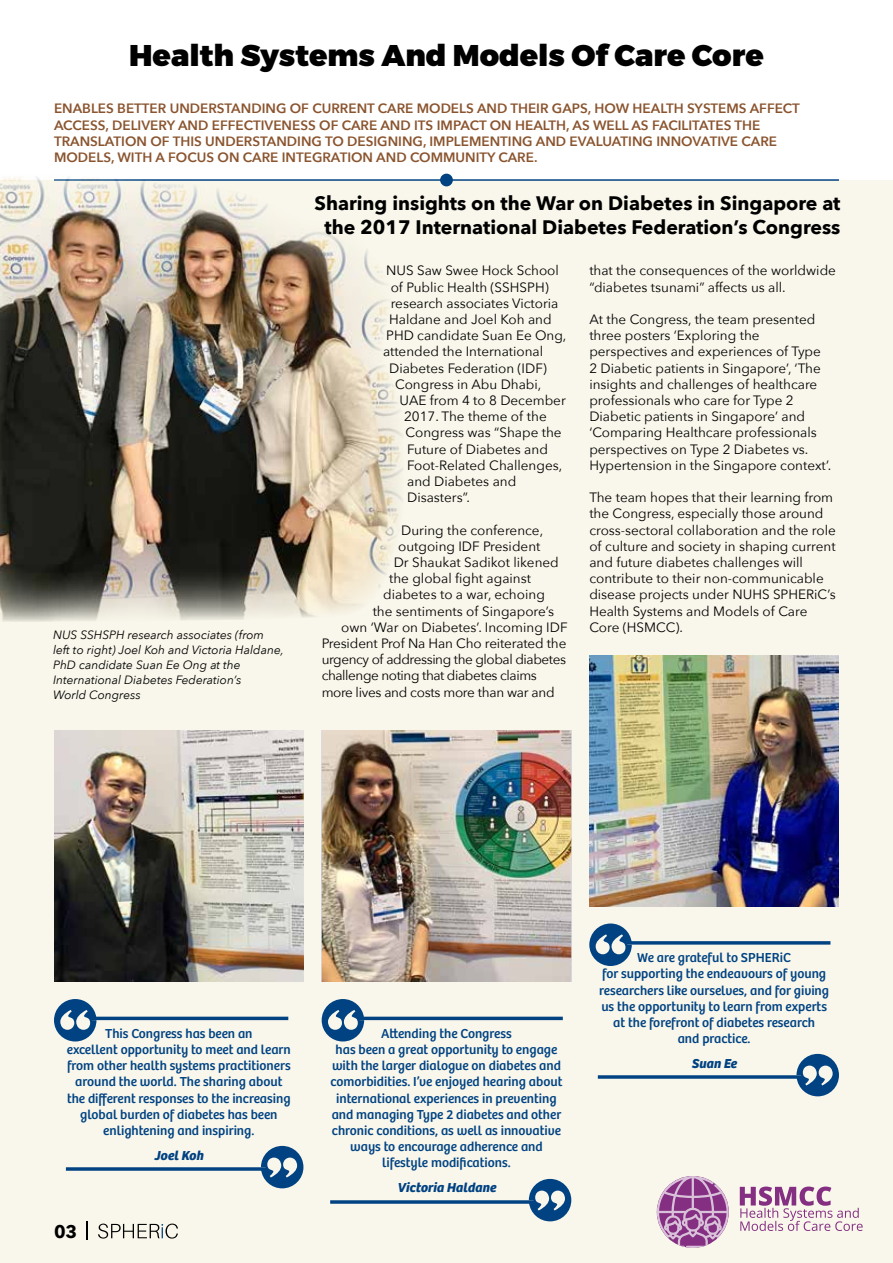
<style>
.page{position:relative;width:893px;height:1263px;background:#fff}
.page>*{position:absolute;margin:0;border:0;box-sizing:border-box;transform-origin:0 0}
.t1{font:900 30px "Montserrat";color:#000}
.t2{font:700 19.5px/24px "Avenir Next";color:#000;text-align:center}
.t3{font:700 18px "Avenir Next";color:#000}
.t4{font:13.5px/16.2px "Avenir Next";color:#000}
.t5{font:13.5px/16.2px "Bree";color:#004282;text-align:center}
.t6{font:600 13.5px/16.2px "Avenir Next";color:#8a542e}
.t7{font:13.5px "Avenir Next";letter-spacing:-.03em;color:#000}
.t8{font:13.5px "Avenir Next";letter-spacing:-.02em;color:#000}
.t9{font:italic 700 13.5px "Bree";color:#004282}
.t10{font:italic 12px/15px "Avenir Next";color:#000}
</style>
<div class="page">
<div style="left:0;top:181px;width:893px;height:1082px;background:#f9f7eb"></div>
<hr style="left:54px;top:179px;width:785px;height:2px;background:#004282">
<img style="left:322px;top:731px;width:249px;height:251px">
<img style="left:589px;top:656px;width:250px;height:251px">
<img style="left:54px;top:731px;width:250px;height:251px">
<div style="left:440px;top:174px;width:13px;height:12px;background:#004282;border-radius:50%"></div>
<svg style="left:657px;top:1176px;width:72px;height:72px"></svg>
<svg style="left:740px;top:1186px;width:123px;height:45px"></svg>
<img style="left:0;top:177px;width:404px;height:445px">
<svg style="left:54px;top:999px;width:234px;height:42px"></svg>
<svg style="left:66px;top:1146px;width:237px;height:42px"></svg>
<svg style="left:589px;top:923px;width:241px;height:43px"></svg>
<svg style="left:598px;top:1054px;width:241px;height:42px"></svg>
<svg style="left:322px;top:999px;width:241px;height:42px"></svg>
<svg style="left:330px;top:1179px;width:241px;height:42px"></svg>
<svg style="left:86px;top:1221px;width:1px;height:18px"></svg>
<svg style="left:98px;top:1223px;width:80px;height:15px"></svg>
<h1 class="t1" style="left:129px;top:37px;width:636px">Health Systems And Models Of Care Core</h1>
<p class="t6" style="left:54px;top:100px;width:747px">ENABLES BETTER UNDERSTANDING OF CURRENT CARE MODELS AND THEIR GAPS, HOW HEALTH SYSTEMS AFFECT ACCESS, DELIVERY AND EFFECTIVENESS OF CARE AND ITS IMPACT ON HEALTH, AS WELL AS FACILITATES THE TRANSLATION OF THIS UNDERSTANDING TO DESIGNING, IMPLEMENTING AND EVALUATING INNOVATIVE CARE MODELS, WITH A FOCUS ON CARE INTEGRATION AND COMMUNITY CARE.</p>
<p class="t10" style="left:53px;top:627px;width:232px">NUS SSHSPH research associates (from<br>left to right) Joel Koh and Victoria Haldane, PhD candidate Suan Ee Ong at the International Diabetes Federation’s<br>World Congress</p>
<h2 class="t2" style="left:315px;top:191px;width:527px">Sharing insights on the War on Diabetes in Singapore at the 2017 International Diabetes Federation’s Congress</h2>
<p class="t4" style="left:386px;top:262px;width:174px">NUS Saw Swee Hock School</p>
<p class="t4" style="left:391px;top:278px;width:160px">of Public Health (SSHSPH)</p>
<p class="t4" style="left:391px;top:294px;width:169px">research associates Victoria</p>
<p class="t4" style="left:389px;top:311px;width:164px">Haldane and Joel Koh and</p>
<p class="t4" style="left:386px;top:327px;width:182px">PHD candidate Suan Ee Ong,</p>
<p class="t4" style="left:383px;top:343px;width:162px">attended the International</p>
<p class="t4" style="left:389px;top:359px;width:159px">Diabetes Federation (IDF)</p>
<p class="t4" style="left:395px;top:375px;width:148px">Congress in Abu Dhabi,</p>
<p class="t4" style="left:400px;top:392px;width:168px">UAE from 4 to 8 December</p>
<p class="t4" style="left:404px;top:408px;width:144px">2017. The theme of the</p>
<p class="t4" style="left:406px;top:424px;width:157px">Congress was “Shape the</p>
<p class="t4" style="left:407px;top:440px;width:142px">Future of Diabetes and</p>
<p class="t4" style="left:407px;top:456px;width:157px">Foot-Related Challenges,</p>
<p class="t4" style="left:407px;top:473px;width:111px">and Diabetes and</p>
<p class="t4" style="left:407px;top:489px;width:64px">Disasters”.</p>
<p class="t4" style="left:401px;top:521px;width:144px">During the conference,</p>
<p class="t4" style="left:398px;top:537px;width:144px">outgoing IDF President</p>
<p class="t4" style="left:394px;top:554px;width:167px">Dr Shaukat Sadikot likened</p>
<p class="t4" style="left:389px;top:570px;width:143px">the global fight against</p>
<p class="t4" style="left:383px;top:586px;width:163px">diabetes to a war, echoing</p>
<p class="t4" style="left:373px;top:602px;width:183px">the sentiments of Singapore’s</p>
<p class="t4" style="left:341px;top:618px;width:228px">own ‘War on Diabetes’. Incoming IDF</p>
<p class="t4" style="left:322px;top:635px;width:246px">President Prof Na Han Cho reiterated the</p>
<p class="t7" style="left:322px;top:648px;width:246px">urgency of addressing the global diabetes</p>
<p class="t7" style="left:322px;top:664px;width:217px">challenge noting that diabetes claims</p>
<p class="t8" style="left:322px;top:681px;width:234px">more lives and costs more than war and</p>
<p class="t4" style="left:589px;top:262px;width:248px">that the consequences of the worldwide “diabetes tsunami” affects us all.</p>
<p class="t4" style="left:589px;top:311px;width:244px">At the Congress, the team presented three posters ‘Exploring the perspectives and experiences of Type 2 Diabetic patients in Singapore’, ‘The insights and challenges of healthcare professionals who care for Type 2<br>Diabetic patients in Singapore’ and ‘Comparing Healthcare professionals perspectives on Type 2 Diabetes vs.<br>Hypertension in the Singapore context’.</p>
<p class="t4" style="left:589px;top:489px;width:248px">The team hopes that their learning from the Congress, especially those around cross-sectoral collaboration and the role of culture and society in shaping current and future diabetes challenges will contribute to their non-communicable disease projects under NUHS SPHERiC’s Health Systems and Models of Care Core (HSMCC).</p>
<p class="t5" style="left:67px;top:1025px;width:225px">This Congress has been an<br>excellent opportunity to meet and learn from other health systems practitioners around the world. The sharing about the different responses to the increasing global burden of diabetes has been enlightening and inspiring.</p>
<p class="t9" style="left:154px;top:1147px;width:51px">Joel Koh</p>
<h3 class="t3" style="left:54px;top:1216px;width:25px">03</h3>
<p class="t5" style="left:331px;top:1025px;width:233px">Attending the Congress<br>has been a great opportunity to engage with the larger dialogue on diabetes and comorbidities. I’ve enjoyed hearing about international experiences in preventing and managing Type 2 diabetes and other chronic conditions, as well as innovative ways to encourage adherence and lifestyle modifications.</p>
<p class="t9" style="left:397px;top:1179px;width:100px">Victoria Haldane</p>
<p class="t5" style="left:599px;top:950px;width:231px">We are grateful to SPHERiC<br>for supporting the endeavours of young researchers like ourselves, and for giving us the opportunity to learn from experts at the forefront of diabetes research<br>and practice.</p>
<p class="t9" style="left:691px;top:1055px;width:47px">Suan Ee</p>
</div>
